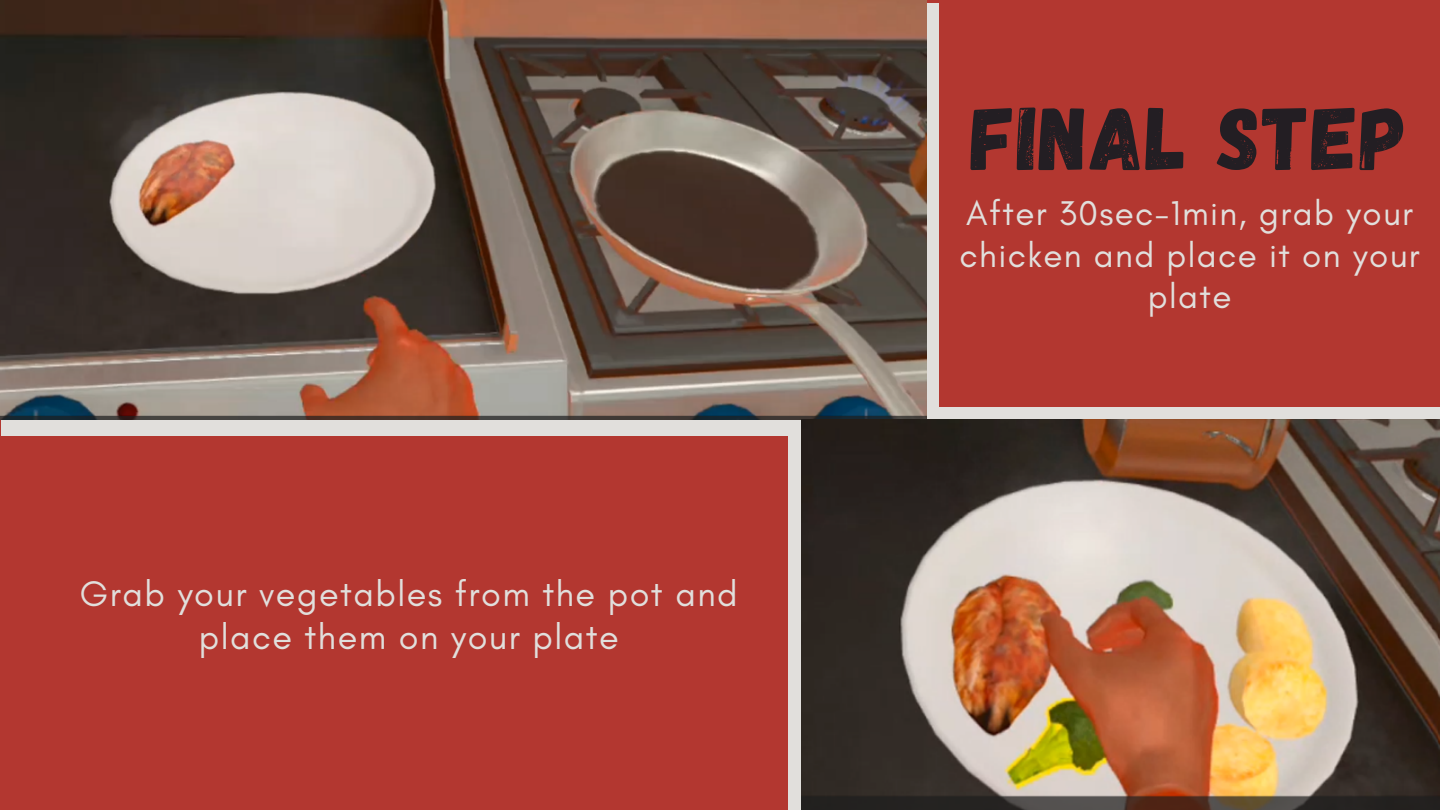
<style>
.page{position:relative;width:1440px;height:810px;background:#b33730}
.page>*{position:absolute;margin:0;border:0;box-sizing:border-box;transform-origin:0 0}
.t1{font:89.3px "Gagalin";letter-spacing:.025em;color:#231e23}
.t2{font:36px/42.8px "Glacial Indifference";letter-spacing:.04em;color:#e1dfdc;text-align:center}
.t3{font:34.9px/41.5px "Glacial Indifference";letter-spacing:.04em;color:#e1dfdc;text-align:center}
</style>
<div class="page">
<div style="left:788px;top:407px;width:652px;height:403px;background:#e1dfdc"></div>
<div style="left:1px;top:3px;width:938px;height:432px;background:#e1dfdc"></div>
<img style="left:0;top:0;width:926px;height:420px">
<img style="left:801px;top:420px;width:639px;height:390px">
<p class="t2" style="left:80px;top:572px;width:659px">Grab your vegetables from the pot and place them on your plate</p>
<h1 class="t1" style="left:971px;top:80px;width:438px">FINAL STEP</h1>
<p class="t3" style="left:960px;top:192px;width:462px">After 30sec-1min, grab your chicken and place it on your plate</p>
</div>
